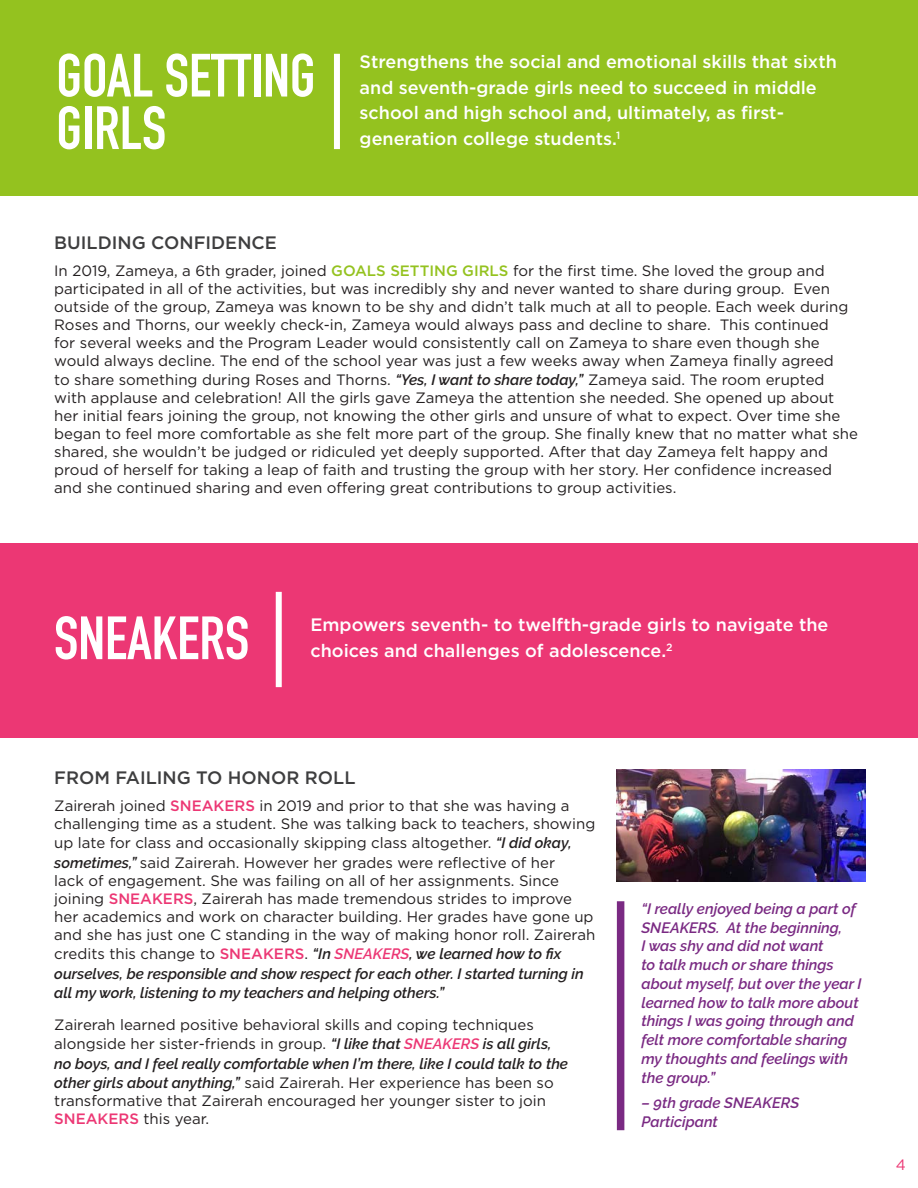
<style>
.page{position:relative;width:918px;height:1188px;background:#fff}
.page>*{position:absolute;margin:0;border:0;box-sizing:border-box;transform-origin:0 0}
.t1{font:700 60px "DIN Condensed";color:#fff}
.t2{font:500 18px/25.5px "Gotham";color:#fff}
.t3{font:500 18px "Gotham";color:#3e3e3f}
.t4{font:15px/18px "Gotham";color:#231f20}
.t5{font:italic 600 15px/18.8px "Raleway";color:#7a2a83}
.t6{font:italic 600 15px/19.5px "Raleway";color:#231f20}
.t7{font:15px "Gotham";color:#ec3774}
.t8{font:500 10.5px "Gotham";color:#fff}
.s1{font-weight:500;color:#94c21f}
.s2{font-family:"Raleway";font-weight:600;font-style:italic}
.s3{font-weight:500;color:#ec3774}
.s4{font-family:"Gotham";font-weight:400;font-style:normal}
.s5{font-family:"Gotham";font-weight:500;font-style:normal;color:#ec3774}
.s6{color:#ec3774}
.s7{font-family:"Raleway";font-weight:600;font-style:italic;color:#ec3774}
</style>
<div class="page">
<div style="left:0;top:0;width:918px;height:195px;background:#94c21f"></div>
<div style="left:0;top:544px;width:918px;height:194px;background:#ec3774"></div>
<div style="left:334px;top:54px;width:6px;height:95px;background:#fff"></div>
<div style="left:276px;top:592px;width:6px;height:95px;background:#fff"></div>
<div style="left:617px;top:901px;width:7px;height:229px;background:#7a2a83"></div>
<img style="left:617px;top:770px;width:248px;height:112px">
<p class="t1" style="left:56px;top:35px;width:261px">GOAL SETTING</p>
<p class="t1" style="left:56px;top:88px;width:111px">GIRLS</p>
<p class="t2" style="left:360px;top:49px;width:479px">Strengthens the social and emotional skills that sixth and seventh-grade girls need to succeed in middle school and high school and, ultimately, as first&shy;generation college students.<sup>1</sup></p>
<p class="t3" style="left:54px;top:231px;width:224px">BUILDING CONFIDENCE</p>
<p class="t4" style="left:54px;top:261px;width:796px">In 2019, Zameya, a 6th grader, joined <span class="s1">GOALS SETTING GIRLS</span> for the first time. She loved the group and participated in all of the activities, but was incredibly shy and never wanted to share during group. Even outside of the group, Zameya was known to be shy and didn’t talk much at all to people. Each week during Roses and Thorns, our weekly check-in, Zameya would always pass and decline to share. This continued for several weeks and the Program Leader would consistently call on Zameya to share even though she would always decline. The end of the school year was just a few weeks away when Zameya finally agreed</p>
<p class="t4" style="left:54px;top:371px;width:805px">to share something during Roses and Thorns. <span class="s2">“Yes, I want to share today,”</span> Zameya said. The room erupted with applause and celebration! All the girls gave Zameya the attention she needed. She opened up about her initial fears joining the group, not knowing the other girls and unsure of what to expect. Over time she began to feel more comfortable as she felt more part of the group. She finally knew that no matter what she shared, she wouldn’t be judged or ridiculed yet deeply supported. After that day Zameya felt happy and proud of herself for taking a leap of faith and trusting the group with her story. Her confidence increased and she continued sharing and even offering great contributions to group activities.</p>
<p class="t1" style="left:54px;top:598px;width:197px">SNEAKERS</p>
<p class="t2" style="left:310px;top:612px;width:519px">Empowers seventh- to twelfth-grade girls to navigate the choices and challenges of adolescence.</p>
<p class="t8" style="left:666px;top:640px;width:8px">2</p>
<p class="t3" style="left:54px;top:766px;width:303px">FROM FAILING TO HONOR ROLL</p>
<p class="t4" style="left:54px;top:796px;width:543px">Zairerah joined <span class="s3">SNEAKERS</span> in 2019 and prior to that she was having a challenging time as a student. She was talking back to teachers, showing</p>
<p class="t4" style="left:54px;top:833px;width:519px;line-height:19.5px">up late for class and occasionally skipping class altogether. <span class="s2">“I did okay, sometimes,”</span> said Zairerah. However her grades were reflective of her</p>
<p class="t4" style="left:54px;top:871px;width:542px">lack of engagement. She was failing on all of her assignments. Since joining <span class="s3">SNEAKERS</span>, Zairerah has made tremendous strides to improve her academics and work on character building. Her grades have gone up and she has just one C standing in the way of making honor roll. Zairerah</p>
<p class="t6" style="left:54px;top:944px;width:531px"><span class="s4">credits this change to</span> <span class="s5">SNEAKERS</span><span class="s4">.</span> “In <span class="s6">SNEAKERS</span>, we learned how to fix ourselves, be responsible and show respect for each other. I started turning in all my work, listening to my teachers and helping others.”</p>
<p class="t4" style="left:54px;top:1015px;width:515px;line-height:19.5px">Zairerah learned positive behavioral skills and coping techniques alongside her sister-friends in group. <span class="s2">“I like that</span> <span class="s7">SNEAKERS</span> <span class="s2">is all girls, no boys, and I feel really comfortable when I’m there, like I could talk to the other girls about anything,”</span> said Zairerah. Her experience has been so</p>
<p class="t4" style="left:54px;top:1092px;width:493px">transformative that Zairerah encouraged her younger sister to join<br><span class="s3">SNEAKERS</span> this year.</p>
<p class="t5" style="left:641px;top:899px;width:222px">“I really enjoyed being a part of<br>SNEAKERS. At the beginning,<br>I was shy and did not want<br>to talk much or share things about myself, but over the year I learned how to talk more about things I was going through and felt more comfortable sharing my thoughts and feelings with the group.”</p>
<p class="t5" style="left:641px;top:1093px;width:159px">– 9th grade SNEAKERS</p>
<p class="t5" style="left:641px;top:1112px;width:78px">Participant</p>
<p class="t7" style="left:896px;top:1155px;width:12px">4</p>
</div>
